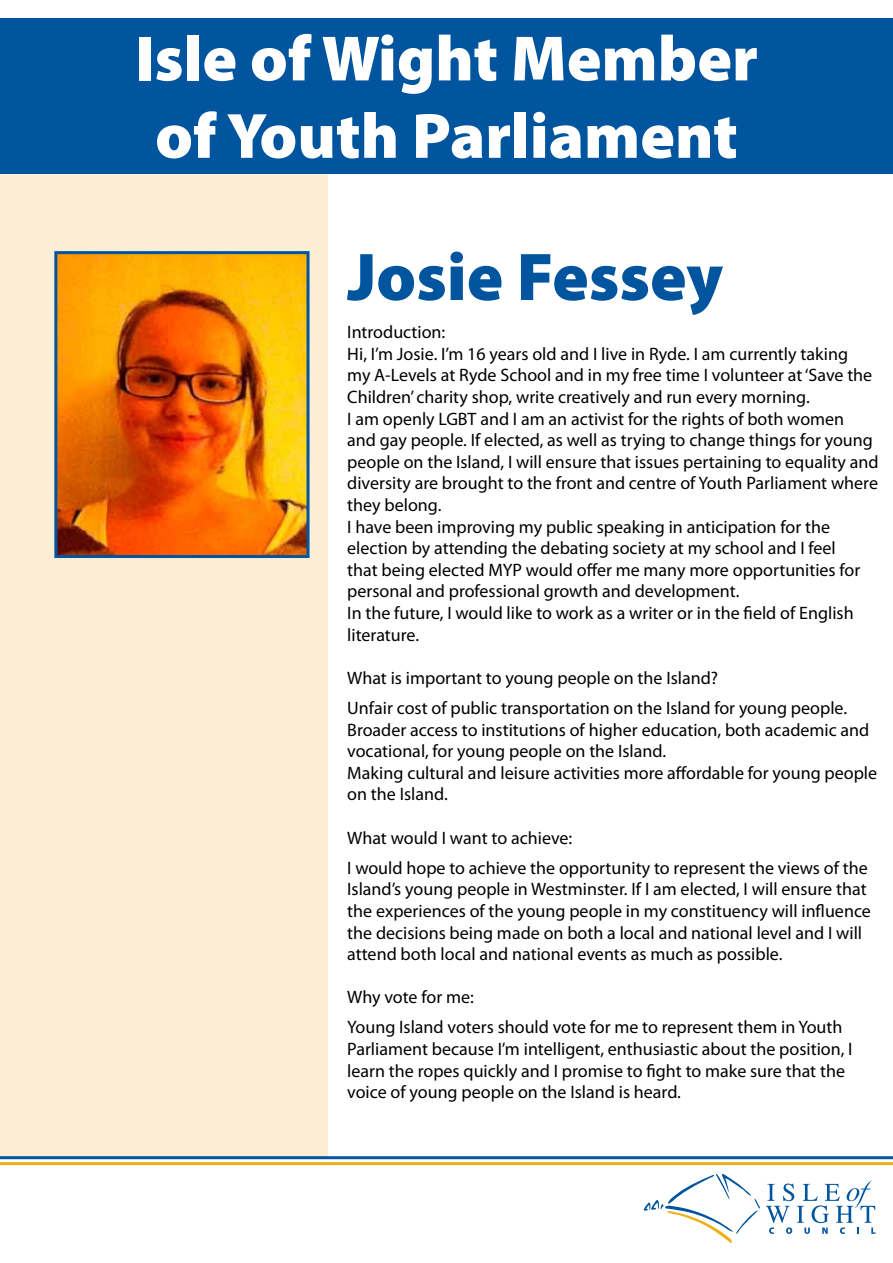
<style>
.page{position:relative;width:893px;height:1263px;background:#fff}
.page>*{position:absolute;margin:0;border:0;box-sizing:border-box;transform-origin:0 0}
.t1{font:900 67.95px "Myriad Pro";color:#00559e}
.t2{font:900 64.5px/77.4px "Myriad Pro";color:#fff;text-align:center}
.t3{font:18px/21.6px "Myriad Pro";color:#000}
</style>
<div class="page">
<svg style="left:644px;top:1174px;width:116px;height:69px"></svg>
<svg style="left:766px;top:1180px;width:109px;height:54px"></svg>
<hr style="left:0;top:1156px;width:893px;height:3px;background:#00559e">
<hr style="left:0;top:1162px;width:893px;height:3px;background:#eeb115">
<div style="left:0;top:164px;width:327px;height:992px;background:#fceed4"></div>
<div style="left:0;top:18px;width:893px;height:155px;background:#00559e"></div>
<img style="left:58px;top:255px;width:247px;height:299px">
<div style="left:54px;top:251px;width:255px;height:307px;border:3px solid #00559e"></div>
<h2 class="t2" style="left:135px;top:17px;width:625px">Isle of Wight Member of Youth Parliament</h2>
<h1 class="t1" style="left:347px;top:232px;width:377px">Josie Fessey</h1>
<p class="t3" style="left:347px;top:321px;width:533px">Introduction:<br>Hi, I’m Josie. I’m 16 years old and I live in Ryde. I am currently taking<br>my A-Levels at Ryde School and in my free time I volunteer at ‘Save the Children’ charity shop, write creatively and run every morning.<br>I am openly LGBT and I am an activist for the rights of both women<br>and gay people. If elected, as well as trying to change things for young people on the Island, I will ensure that issues pertaining to equality and diversity are brought to the front and centre of Youth Parliament where they belong.<br>I have been improving my public speaking in anticipation for the election by attending the debating society at my school and I feel<br>that being elected MYP would offer me many more opportunities for personal and professional growth and development.<br>In the future, I would like to work as a writer or in the field of English literature.</p>
<p class="t3" style="left:347px;top:662px;width:501px;line-height:30.2px">What is important to young people on the Island?<br>Unfair cost of public transportation on the Island for young people.</p>
<p class="t3" style="left:347px;top:718px;width:531px">Broader access to institutions of higher education, both academic and vocational, for young people on the Island.<br>Making cultural and leisure activities more affordable for young people on the Island.</p>
<p class="t3" style="left:347px;top:822px;width:522px;line-height:30.2px">What would I want to achieve:<br>I would hope to achieve the opportunity to represent the views of the</p>
<p class="t3" style="left:347px;top:878px;width:525px">Island’s young people in Westminster. If I am elected, I will ensure that the experiences of the young people in my constituency will influence the decisions being made on both a local and national level and I will attend both local and national events as much as possible.</p>
<p class="t3" style="left:347px;top:982px;width:497px;line-height:30.2px">Why vote for me:<br>Young Island voters should vote for me to represent them in Youth</p>
<p class="t3" style="left:347px;top:1038px;width:507px">Parliament because I’m intelligent, enthusiastic about the position, I learn the ropes quickly and I promise to fight to make sure that the voice of young people on the Island is heard.</p>
</div>
